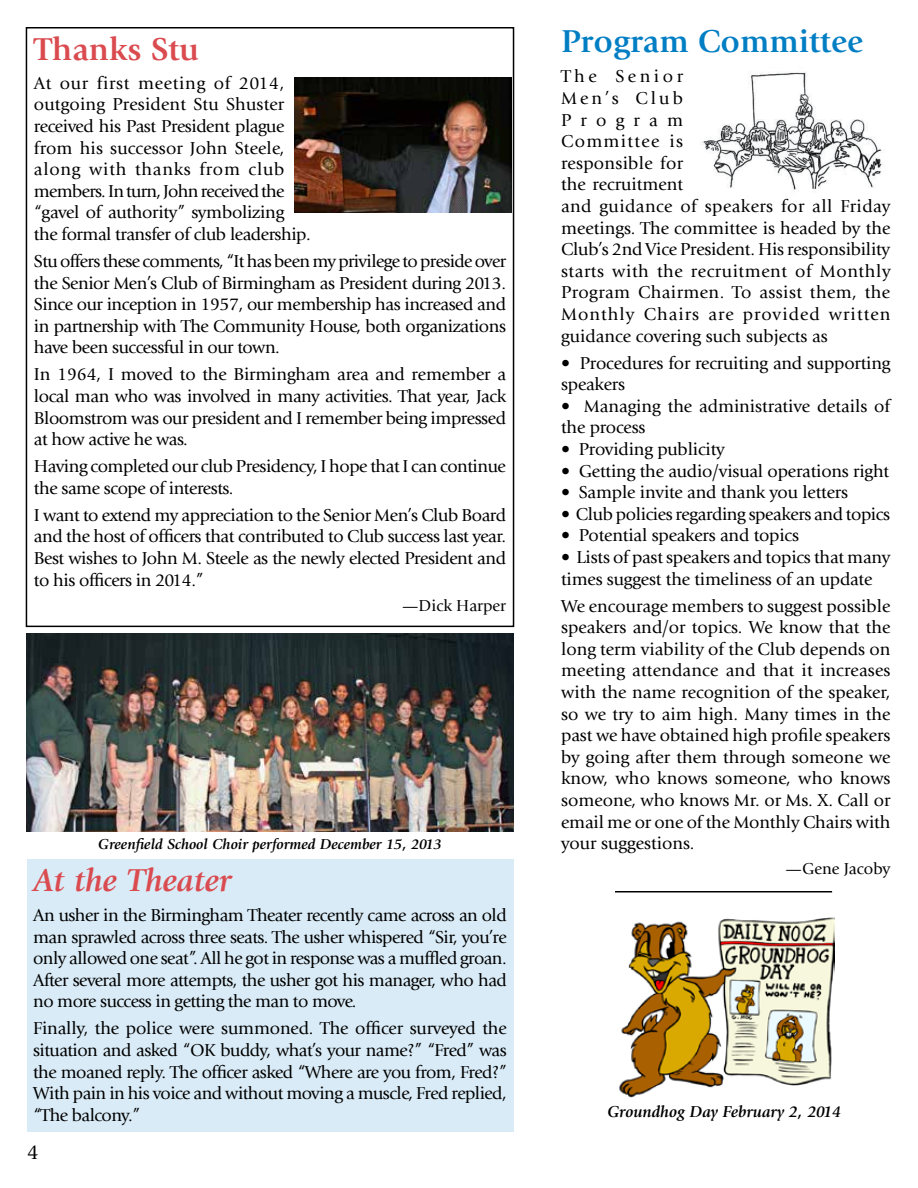
<style>
.page{position:relative;width:918px;height:1188px;background:#fff}
.page>*{position:absolute;margin:0;border:0;box-sizing:border-box;transform-origin:0 0}
.t1{font:700 33px "Giovanni";color:#007ec4}
.t2{font:italic 700 33px "Giovanni";color:#da4b50}
.t3{font:700 33px "Giovanni";color:#da4b50}
.t4{font:21px "Giovanni";color:#000}
.t5{font:18px/21.6px "Giovanni";letter-spacing:-.01em;color:#000;text-align:justify}
.t6{font:18px/21.6px "Giovanni";letter-spacing:.025em;color:#000}
.t7{font:italic 700 16.5px "Giovanni";color:#000}
.t8{font:16.5px "Giovanni";color:#000}
.t9{font:italic 700 15px "Giovanni";color:#000}
</style>
<div class="page">
<div style="left:27px;top:859px;width:487px;height:273px;background:#d9ebf6"></div>
<div style="left:26px;top:27px;width:488px;height:600px;border:2px solid #000"></div>
<img style="left:294px;top:77px;width:217px;height:135px">
<img style="left:701px;top:72px;width:181px;height:118px">
<img style="left:26px;top:634px;width:488px;height:198px">
<img style="left:619px;top:917px;width:216px;height:181px">
<hr style="left:615px;top:891px;width:217px;height:1px;background:#000">
<h1 class="t3" style="left:34px;top:30px;width:167px">Thanks Stu</h1>
<p class="t5" style="left:34px;top:72px;width:278px;text-align:left">At our first meeting of 2014, outgoing President Stu Shuster received his Past President plague from his successor John Steele, along with thanks from club members. In turn, John received the “gavel of authority” symbolizing the formal transfer of club leadership.</p>
<p class="t5" style="left:34px;top:251px;width:474px">Stu offers these comments, “It has been my privilege to preside over the Senior Men’s Club of Birmingham as President during 2013.<br>Since our inception in 1957, our membership has increased and in partnership with The Community House, both organizations have been successful in our town.</p>
<p class="t5" style="left:34px;top:364px;width:474px">In 1964, I moved to the Birmingham area and remember a local man who was involved in many activities. That year, Jack Bloomstrom was our president and I remember being impressed at how active he was.</p>
<p class="t5" style="left:34px;top:456px;width:474px">Having completed our club Presidency, I hope that I can continue the same scope of interests.</p>
<p class="t5" style="left:34px;top:504px;width:474px">I want to extend my appreciation to the Senior Men’s Club Board and the host of officers that contributed to Club success last year.<br>Best wishes to John M. Steele as the newly elected President and to his officers in 2014.”</p>
<p class="t8" style="left:402px;top:596px;width:105px">—Dick Harper</p>
<p class="t9" style="left:98px;top:836px;width:345px">Greenfield School Choir performed December 15, 2013</p>
<h1 class="t2" style="left:33px;top:862px;width:200px">At the Theater</h1>
<p class="t5" style="left:33px;top:904px;width:475px">An usher in the Birmingham Theater recently came across an old man sprawled across three seats. The usher whispered “Sir, you’re only allowed one seat”. All he got in response was a muffled groan.<br>After several more attempts, the usher got his manager, who had no more success in getting the man to move.</p>
<p class="t5" style="left:33px;top:1018px;width:475px">Finally, the police were summoned. The officer surveyed the situation and asked “OK buddy, what’s your name?” “Fred” was the moaned reply. The officer asked “Where are you from, Fred?” With pain in his voice and without moving a muscle, Fred replied, “The balcony.”</p>
<p class="t4" style="left:27px;top:1140px;width:13px">4</p>
<h1 class="t1" style="left:561px;top:22px;width:303px">Program Committee</h1>
<p class="t6" style="left:561px;top:66px;width:331px">The Senior<br>Men’s Club<br>Program<br>Committee is<br>responsible for<br>the recruitment<br>and guidance of speakers for all Friday meetings. The committee is headed by the<br>Club’s 2nd Vice President. His responsibility starts with the recruitment of Monthly<br>Program Chairmen. To assist them, the<br>Monthly Chairs are provided written guidance covering such subjects as</p>
<p class="t5" style="left:561px;top:352px;width:331px">• Procedures for recruiting and supporting speakers</p>
<p class="t5" style="left:561px;top:395px;width:331px">• Managing the administrative details of the process</p>
<p class="t5" style="left:561px;top:439px;width:165px">• Providing publicity</p>
<p class="t5" style="left:561px;top:460px;width:330px">• Getting the audio/visual operations right</p>
<p class="t5" style="left:561px;top:482px;width:288px">• Sample invite and thank you letters</p>
<p class="t5" style="left:561px;top:503px;width:331px">• Club policies regarding speakers and topics</p>
<p class="t5" style="left:561px;top:525px;width:240px">• Potential speakers and topics</p>
<p class="t5" style="left:561px;top:547px;width:331px">• Lists of past speakers and topics that many times suggest the timeliness of an update</p>
<p class="t5" style="left:561px;top:595px;width:331px">We encourage members to suggest possible speakers and/or topics. We know that the long term viability of the Club depends on meeting attendance and that it increases with the name recognition of the speaker, so we try to aim high. Many times in the past we have obtained high profile speakers by going after them through someone we know, who knows someone, who knows someone, who knows Mr. or Ms. X. Call or email me or one of the Monthly Chairs with your suggestions.</p>
<p class="t8" style="left:786px;top:860px;width:106px">—Gene Jacoby</p>
<p class="t7" style="left:607px;top:1103px;width:235px">Groundhog Day February 2, 2014</p>
</div>
